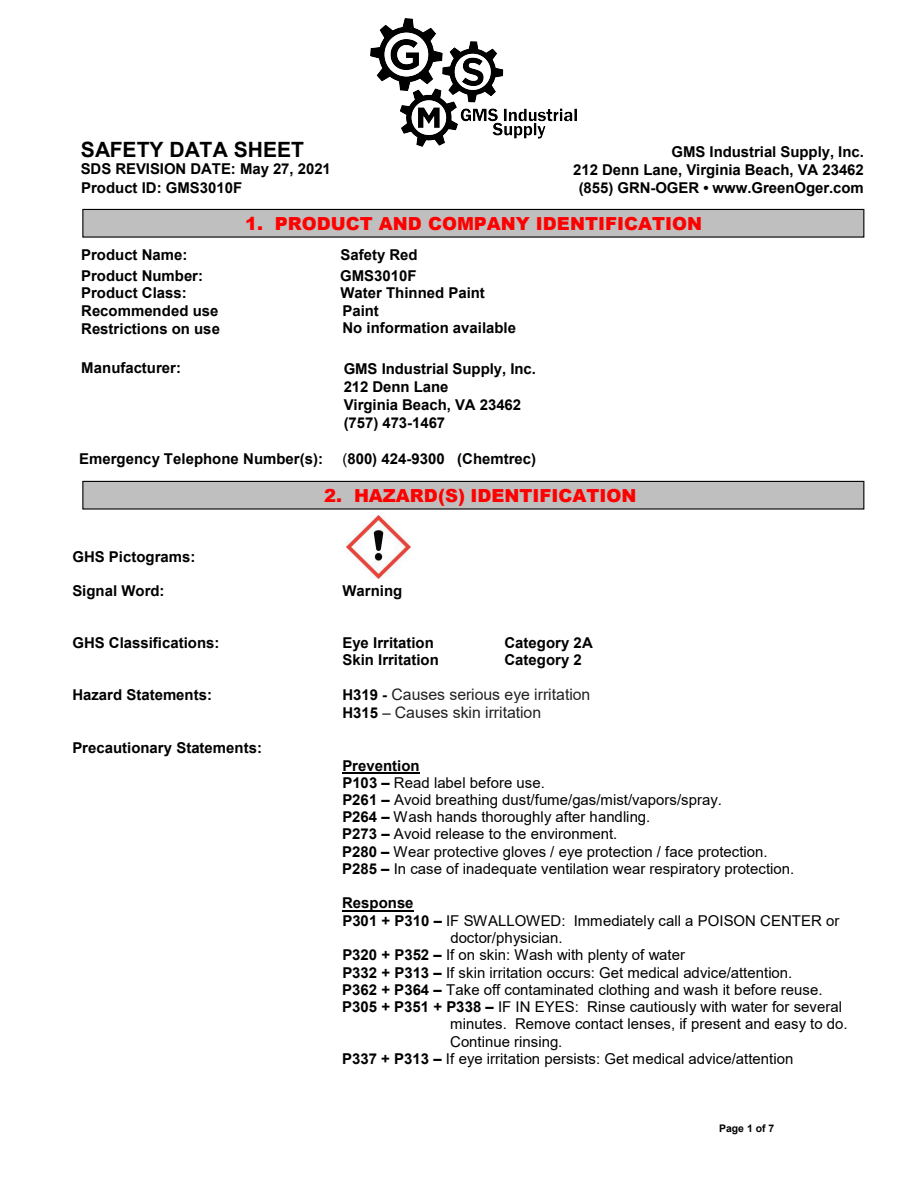
<style>
.page{position:relative;width:918px;height:1188px;background:#fff}
.page>*{position:absolute;margin:0;border:0;box-sizing:border-box;transform-origin:0 0}
.t1{font:700 21px "Arial";color:#000}
.t2{font:900 18px "Arial";color:#f00}
.t3{font:15.9px/18px "Arial";color:#222}
.t4{font:15px/17.2px "Arial";color:#000}
.t5{font:700 15px/18px "Arial";color:#000;text-align:right}
.t6{font:700 10.5px "Arial";letter-spacing:-.005em;color:#000}
.s1{font-weight:400}
.s2{font-weight:700;font-size:15px;color:#000}
.s3{font-size:15px;color:#000}
.s4{font-weight:700}
</style>
<div class="page">
<hr style="left:342px;top:772px;width:78px;height:2px;background:#000">
<hr style="left:342px;top:910px;width:72px;height:2px;background:#000">
<img style="left:347px;top:515px;width:63px;height:64px">
<div style="left:82px;top:209px;width:782px;height:29px;background:#bfbfbf;border:1px solid #000"></div>
<div style="left:82px;top:481px;width:782px;height:29px;background:#bfbfbf;border:1px solid #000"></div>
<img style="left:370px;top:18px;width:207px;height:128px">
<h1 class="t1" style="left:81px;top:134px;width:225px">SAFETY DATA SHEET</h1>
<p class="t5" style="left:81px;top:159px;width:252px">SDS REVISION DATE: May 27, 2021</p>
<p class="t5" style="left:81px;top:179px;width:163px">Product ID: GMS3010F</p>
<p class="t5" style="left:573px;top:143px;width:292px">GMS Industrial Supply, Inc.<br>212 Denn Lane, Virginia Beach, VA 23462 (855) GRN-OGER • www.GreenOger.com</p>
<p class="t5" style="left:81px;top:246px;width:108px">Product Name:</p>
<p class="t2" style="left:245px;top:211px;width:459px">1. PRODUCT AND COMPANY IDENTIFICATION</p>
<p class="t5" style="left:341px;top:246px;width:79px">Safety Red</p>
<p class="t5" style="left:81px;top:266px;width:123px">Product Number:</p>
<p class="t5" style="left:340px;top:266px;width:78px">GMS3010F</p>
<p class="t5" style="left:81px;top:284px;width:107px">Product Class:</p>
<p class="t5" style="left:341px;top:284px;width:146px">Water Thinned Paint</p>
<p class="t5" style="left:81px;top:302px;width:139px">Recommended use</p>
<p class="t5" style="left:342px;top:301px;width:38px">Paint</p>
<p class="t5" style="left:81px;top:320px;width:140px">Restrictions on use</p>
<p class="t5" style="left:342px;top:319px;width:175px">No information available</p>
<p class="t5" style="left:81px;top:359px;width:101px">Manufacturer:</p>
<p class="t5" style="left:344px;top:360px;width:194px;text-align:left">GMS Industrial Supply, Inc.<br>212 Denn Lane<br>Virginia Beach, VA 23462 (757) 473-1467</p>
<p class="t5" style="left:79px;top:450px;width:246px">Emergency Telephone Number(s):</p>
<p class="t5" style="left:342px;top:450px;width:195px"><span class="s1">(</span>800) 424-9300 (Chemtrec)</p>
<p class="t2" style="left:324px;top:483px;width:314px">2. HAZARD(S) IDENTIFICATION</p>
<p class="t5" style="left:72px;top:548px;width:125px">GHS Pictograms:</p>
<p class="t5" style="left:72px;top:582px;width:94px">Signal Word:</p>
<p class="t5" style="left:342px;top:582px;width:61px">Warning</p>
<p class="t5" style="left:72px;top:634px;width:149px">GHS Classifications:</p>
<p class="t5" style="left:342px;top:634px;width:93px">Eye Irritation</p>
<p class="t5" style="left:504px;top:634px;width:90px">Category 2A</p>
<p class="t5" style="left:342px;top:651px;width:98px">Skin Irritation</p>
<p class="t5" style="left:504px;top:651px;width:79px">Category 2</p>
<p class="t5" style="left:72px;top:686px;width:141px">Hazard Statements:</p>
<p class="t3" style="left:342px;top:686px;width:249px"><span class="s2">H319 -</span> Causes serious eye irritation<br><span class="s2">H315</span> <span class="s3">–</span> Causes skin irritation</p>
<p class="t5" style="left:72px;top:739px;width:191px">Precautionary Statements:</p>
<p class="t4" style="left:342px;top:757px;width:454px"><span class="s4">Prevention<br>P103 –</span> Read label before use.<br><span class="s4">P261 –</span> Avoid breathing dust/fume/gas/mist/vapors/spray.<br><span class="s4">P264 –</span> Wash hands thoroughly after handling.<br><span class="s4">P273 –</span> Avoid release to the environment.<br><span class="s4">P280 –</span> Wear protective gloves / eye protection / face protection.<br><span class="s4">P285 –</span> In case of inadequate ventilation wear respiratory protection.</p>
<p class="t5" style="left:342px;top:894px;width:73px">Response</p>
<p class="t4" style="left:342px;top:912px;width:498px"><span class="s4">P301 + P310 –</span> IF SWALLOWED: Immediately call a POISON CENTER or</p>
<p class="t4" style="left:450px;top:929px;width:114px">doctor/physician.</p>
<p class="t4" style="left:342px;top:946px;width:344px"><span class="s4">P320 + P352 –</span> If on skin: Wash with plenty of water</p>
<p class="t4" style="left:342px;top:964px;width:452px"><span class="s4">P332 + P313 –</span> If skin irritation occurs: Get medical advice/attention.</p>
<p class="t4" style="left:342px;top:981px;width:482px"><span class="s4">P362 + P364 –</span> Take off contaminated clothing and wash it before reuse.</p>
<p class="t4" style="left:342px;top:998px;width:501px"><span class="s4">P305 + P351 + P338 –</span> IF IN EYES: Rinse cautiously with water for several</p>
<p class="t4" style="left:450px;top:1015px;width:399px">minutes. Remove contact lenses, if present and easy to do.</p>
<p class="t4" style="left:450px;top:1033px;width:114px">Continue rinsing.</p>
<p class="t4" style="left:342px;top:1050px;width:453px"><span class="s4">P337 + P313 –</span> If eye irritation persists: Get medical advice/attention</p>
<p class="t6" style="left:719px;top:1121px;width:57px">Page 1 of 7</p>
</div>
